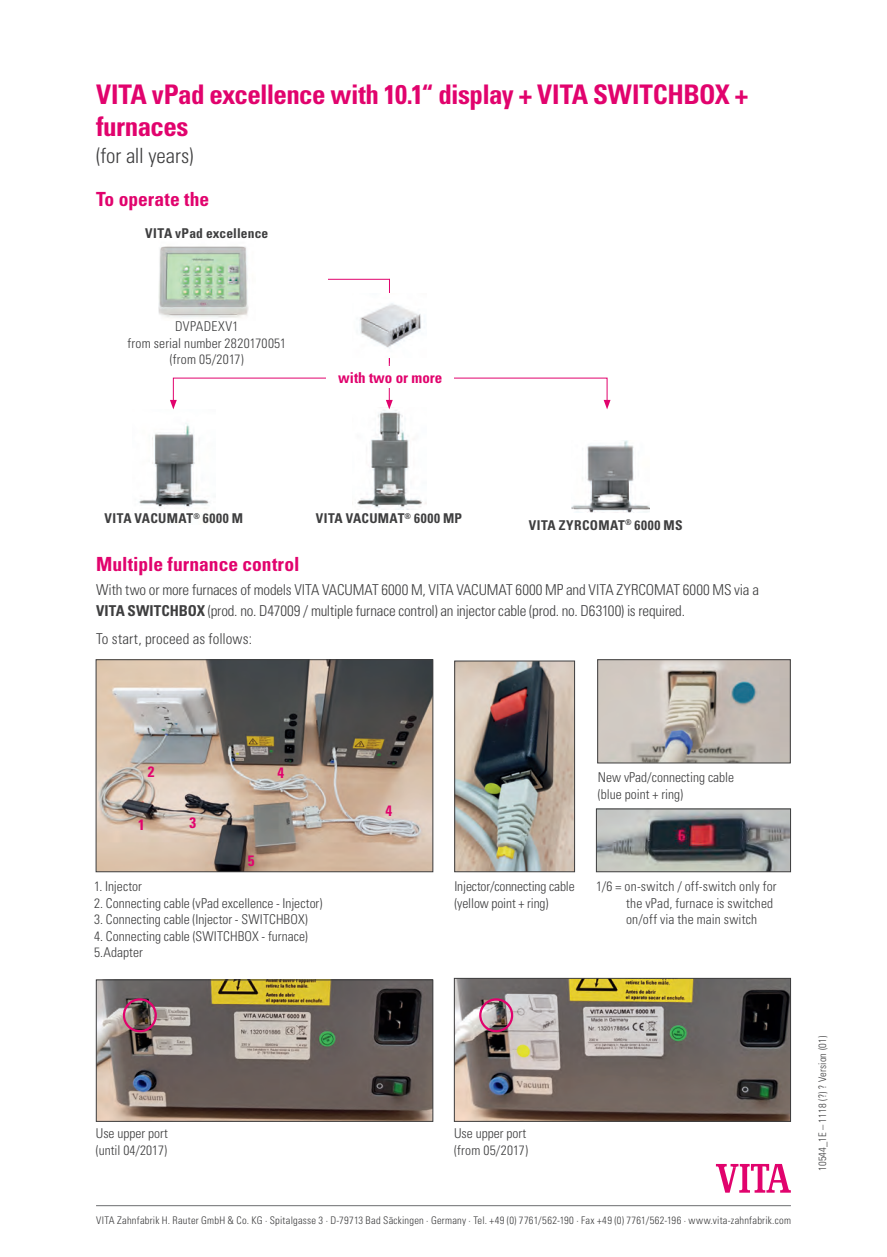
<style>
.page{position:relative;width:887px;height:1257px;background:#fff}
.page>*{position:absolute;margin:0;border:0;box-sizing:border-box;transform-origin:0 0}
.t1{font:700 condensed 27px/32.4px "Univers LT";letter-spacing:-.02em;color:#e1036d}
.t2{font:300 condensed 21px "Univers LT";letter-spacing:-.005em;color:#3e3e3f}
.t3{font:700 condensed 19.5px "Univers LT";color:#e1036d}
.t4{font:300 condensed 15px/20.2px "Univers LT";letter-spacing:-.01em;color:#3e3e3f}
.t5{font:300 condensed 15px "Univers LT";letter-spacing:.01em;color:#3e3e3f}
.t6{font:700 condensed 15px "Univers LT";color:#e1036d}
.t7{font:300 condensed 13.5px/16.5px "Univers LT";color:#3e3e3f}
.t8{font:700 condensed 13.5px "Univers LT";letter-spacing:.02em;color:#3e3e3f}
.t9{font:300 condensed 10.5px "Univers LT";letter-spacing:.02em;color:#3e3e3f}
.s1{font-weight:700}
</style>
<div class="page">
<img style="left:98px;top:982px;width:333px;height:137px">
<div style="left:96px;top:980px;width:337px;height:141px;border:1px solid #3e3e3f"></div>
<img style="left:98px;top:661px;width:333px;height:209px">
<div style="left:96px;top:659px;width:337px;height:213px;border:1px solid #3e3e3f"></div>
<img style="left:456px;top:980px;width:333px;height:139px">
<div style="left:454px;top:978px;width:337px;height:143px;border:1px solid #3e3e3f"></div>
<div style="left:123px;top:998px;width:34px;height:34px;border:2px solid #e1036d;border-radius:50%"></div>
<div style="left:479px;top:998px;width:34px;height:34px;border:2px solid #e1036d;border-radius:50%"></div>
<img style="left:139px;top:409px;width:71px;height:100px">
<img style="left:357px;top:409px;width:70px;height:101px">
<img style="left:571px;top:441px;width:78px;height:72px">
<img style="left:158px;top:246px;width:91px;height:72px">
<hr style="left:389px;top:279px;width:1px;height:84px;background:#e1036d">
<svg style="left:604px;top:400px;width:6px;height:9px"></svg>
<svg style="left:170px;top:400px;width:7px;height:9px"></svg>
<hr style="left:389px;top:356px;width:1px;height:46px;background:#e1036d">
<svg style="left:386px;top:400px;width:7px;height:9px"></svg>
<div style="left:326px;top:366px;width:128px;height:21px;background:#fff"></div>
<img style="left:359px;top:294px;width:66px;height:63px">
<img style="left:598px;top:811px;width:191px;height:59px">
<div style="left:596px;top:809px;width:195px;height:63px;border:1px solid #3e3e3f"></div>
<img style="left:599px;top:661px;width:189px;height:100px">
<div style="left:597px;top:659px;width:193px;height:104px;border:1px solid #3e3e3f"></div>
<img style="left:456px;top:663px;width:117px;height:207px">
<div style="left:454px;top:661px;width:121px;height:211px;border:1px solid #3e3e3f"></div>
<hr style="left:328px;top:279px;width:62px;height:1px;background:#e1036d">
<hr style="left:96px;top:1205px;width:695px;height:1px;background:#6c6d70">
<svg style="left:716px;top:1164px;width:75px;height:29px"></svg>
<h1 class="t1" style="left:96px;top:78px;width:654px">VITA vPad excellence with 10.1“ display + VITA SWITCHBOX + furnaces</h1>
<h2 class="t2" style="left:96px;top:143px;width:99px">(for all years)</h2>
<h3 class="t3" style="left:96px;top:187px;width:115px">To operate the</h3>
<p class="t8" style="left:145px;top:224px;width:125px">VITA vPad excellence</p>
<p class="t7" style="left:128px;top:318px;width:160px;text-align:center">DVPADEXV1<br>from serial number 2820170051 (from 05/2017)</p>
<p class="t6" style="left:338px;top:368px;width:106px">with two or more</p>
<p class="t8" style="left:105px;top:510px;width:140px">VITA VACUMAT<sup>®</sup> 6000 M</p>
<p class="t8" style="left:316px;top:510px;width:148px">VITA VACUMAT<sup>®</sup> 6000 MP</p>
<p class="t8" style="left:529px;top:516px;width:155px">VITA ZYRCOMAT<sup>®</sup> 6000 MS</p>
<h3 class="t3" style="left:96px;top:552px;width:205px">Multiple furnance control</h3>
<p class="t4" style="left:96px;top:580px;width:664px">With two or more furnaces of models VITA VACUMAT 6000 M, VITA VACUMAT 6000 MP and VITA ZYRCOMAT 6000 MS via a<br><span class="s1">VITA SWITCHBOX</span> (prod. no. D47009 / multiple furnace control) an injector cable (prod. no. D63100) is required.</p>
<p class="t5" style="left:96px;top:630px;width:157px">To start, proceed as follows:</p>
<p class="t6" style="left:148px;top:763px;width:8px">2</p>
<p class="t6" style="left:138px;top:815px;width:8px">1</p>
<p class="t6" style="left:190px;top:814px;width:8px">3</p>
<p class="t6" style="left:278px;top:763px;width:8px">4</p>
<p class="t6" style="left:248px;top:852px;width:8px">5</p>
<p class="t7" style="left:94px;top:878px;width:49px">1. Injector</p>
<p class="t7" style="left:94px;top:894px;width:230px">2. Connecting cable (vPad excellence - Injector)</p>
<p class="t7" style="left:94px;top:911px;width:215px">3. Connecting cable (Injector - SWITCHBOX)</p>
<p class="t7" style="left:94px;top:927px;width:215px">4. Connecting cable (SWITCHBOX - furnace)<br>5.Adapter</p>
<p class="t6" style="left:385px;top:802px;width:8px">4</p>
<p class="t7" style="left:598px;top:769px;width:138px">New vPad/connecting cable (blue point + ring)</p>
<p class="t7" style="left:454px;top:878px;width:122px">Injector/connecting cable (yellow point + ring)</p>
<p class="t7" style="left:626px;top:878px;width:152px;text-indent:-30px">1/6 = on-switch / off-switch only for the vPad, furnace is switched on/off via the main switch</p>
<p class="t7" style="left:96px;top:1125px;width:73px">Use upper port (until 04/2017)</p>
<p class="t7" style="left:454px;top:1125px;width:75px">Use upper port (from 05/2017)</p>
<p class="t9" style="left:96px;top:1214px;width:696px">VITA Zahnfabrik H. Rauter GmbH &amp; Co. KG · Spitalgasse 3 · D-79713 Bad Säckingen · Germany · Tel. +49 (0) 7761/562-190 · Fax +49 (0) 7761/562-196 · www.vita-zahnfabrik.com</p>
<p class="t9" style="left:816px;top:1171px;width:136px;rotate:-90deg">10544_1E – 1118 (?) ? Version (01)</p>
</div>
